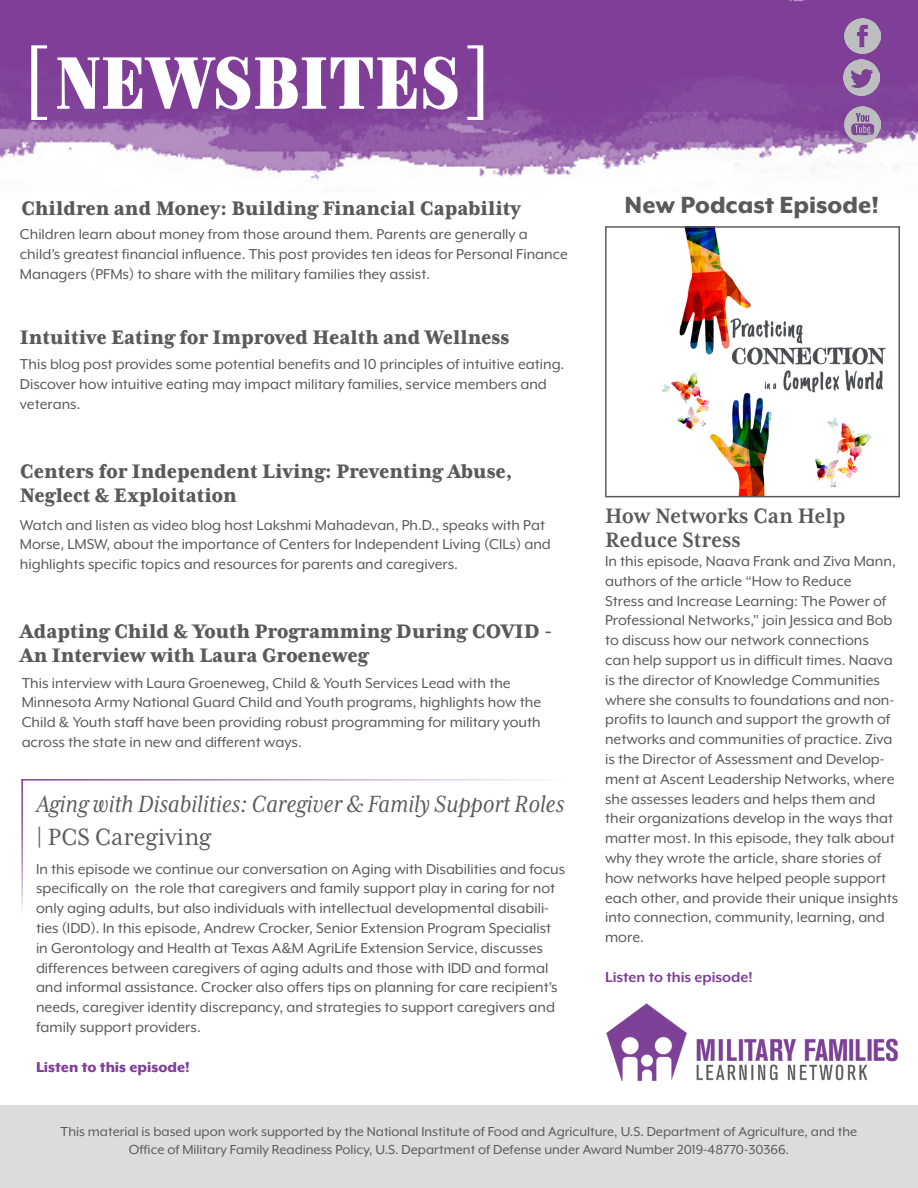
<style>
.page{position:relative;width:918px;height:1188px;background:#fff}
.page>*{position:absolute;margin:0;border:0;box-sizing:border-box;transform-origin:0 0}
.t1{font:97.5px "Mrs Eaves XL Serif Nar OT";color:#fff}
.t2{font:63px "Brim Narrow Face";color:#fff}
.t3{font:italic 27px/32.4px "Mrs Eaves XL Serif Nar OT";color:#5a5a5a}
.t4{font:800 27px "Mr Eaves XL Mod OT";color:#5a5a5a}
.t5{font:700 24px/24px "Mrs Eaves XL Serif Nar OT";color:#5a5a5a}
.t6{font:800 22.5px/24px "Mrs Eaves XL Serif Nar OT";color:#5a5a5a}
.t7{font:16.5px/19.8px "Mr Eaves XL Mod OT";color:#5a5a5a}
.t8{font:700 16.5px "Mr Eaves XL Mod OT";color:#803e98}
.t9{font:800 16.5px "Mr Eaves XL Mod OT";color:#803e98}
.t10{font:15px/18px "Mr Eaves XL Mod OT";color:#5a5a5a;text-align:center}
.s1{font-style:normal}
</style>
<div class="page">
<img style="left:0;top:0;width:918px;height:181px">
<div style="left:0;top:1106px;width:918px;height:82px;background:#dcdcdc"></div>
<img style="left:606px;top:1003px;width:292px;height:78px">
<hr style="left:21px;top:779px;width:2px;height:135px;background:#803e98">
<hr style="left:21px;top:779px;width:550px;height:2px;background:#803e98">
<img style="left:844px;top:18px;width:36px;height:36px">
<img style="left:844px;top:60px;width:36px;height:36px">
<img style="left:844px;top:106px;width:36px;height:36px">
<img style="left:662px;top:229px;width:224px;height:265px">
<div style="left:605px;top:226px;width:295px;height:271px;border:2px solid #5a5a5a"></div>
<p class="t1" style="left:21px;top:33px;width:31px">[</p>
<p class="t2" style="left:55px;top:40px;width:407px">NEWSBITES</p>
<p class="t1" style="left:464px;top:33px;width:31px">]</p>
<p class="t6" style="left:21px;top:196px;width:501px">Children and Money: Building Financial Capability</p>
<p class="t7" style="left:20px;top:225px;width:550px">Children learn about money from those around them. Parents are generally a child’s greatest financial influence. This post provides ten ideas for Personal Finance<br>Managers (PFMs) to share with the military families they assist.</p>
<p class="t6" style="left:20px;top:326px;width:491px">Intuitive Eating for Improved Health and Wellness</p>
<p class="t7" style="left:20px;top:355px;width:546px">This blog post provides some potential benefits and 10 principles of intuitive eating.<br>Discover how intuitive eating may impact military families, service members and veterans.</p>
<p class="t4" style="left:625px;top:192px;width:256px">New Podcast Episode!</p>
<p class="t6" style="left:20px;top:459px;width:494px">Centers for Independent Living: Preventing Abuse,<br>Neglect &amp; Exploitation</p>
<p class="t7" style="left:20px;top:515px;width:533px">Watch and listen as video blog host Lakshmi Mahadevan, Ph.D., speaks with Pat<br>Morse, LMSW, about the importance of Centers for Independent Living (CILs) and highlights specific topics and resources for parents and caregivers.</p>
<p class="t5" style="left:605px;top:504px;width:242px">How Networks Can Help<br>Reduce Stress</p>
<p class="t7" style="left:605px;top:551px;width:295px">In this episode, Naava Frank and Ziva Mann, authors of the article “How to Reduce<br>Stress and Increase Learning: The Power of Professional Networks,” join Jessica and Bob to discuss how our network connections<br>can help support us in difficult times. Naava is the director of Knowledge Communities where she consults to foundations and non&shy;profits to launch and support the growth of networks and communities of practice. Ziva is the Director of Assessment and Develop&shy;ment at Ascent Leadership Networks, where she assesses leaders and helps them and their organizations develop in the ways that matter most. In this episode, they talk about why they wrote the article, share stories of how networks have helped people support each other, and provide their unique insights into connection, community, learning, and more.</p>
<p class="t8" style="left:605px;top:969px;width:149px">Listen to this episode!</p>
<p class="t6" style="left:20px;top:619px;width:534px">Adapting Child &amp; Youth Programming During COVID -<br>An Interview with Laura Groeneweg</p>
<p class="t7" style="left:22px;top:673px;width:521px">This interview with Laura Groeneweg, Child &amp; Youth Services Lead with the Minnesota Army National Guard Child and Youth programs, highlights how the Child &amp; Youth staff have been providing robust programming for military youth across the state in new and different ways.</p>
<p class="t3" style="left:36px;top:788px;width:530px">Aging with Disabilities: Caregiver &amp; Family Support Roles <span class="s1">| PCS Caregiving</span></p>
<p class="t7" style="left:36px;top:859px;width:531px">In this episode we continue our conversation on Aging with Disabilities and focus specifically on the role that caregivers and family support play in caring for not only aging adults, but also individuals with intellectual developmental disabili&shy;ties (IDD). In this episode, Andrew Crocker, Senior Extension Program Specialist in Gerontology and Health at Texas A&amp;M AgriLife Extension Service, discusses differences between caregivers of aging adults and those with IDD and formal and informal assistance. Crocker also offers tips on planning for care recipient’s needs, caregiver identity discrepancy, and strategies to support caregivers and family support providers.</p>
<p class="t9" style="left:36px;top:1058px;width:155px">Listen to this episode!</p>
<p class="t10" style="left:61px;top:1122px;width:798px">This material is based upon work supported by the National Institute of Food and Agriculture, U.S. Department of Agriculture, and the<br>Office of Military Family Readiness Policy, U.S. Department of Defense under Award Number 2019-48770-30366.</p>
</div>
